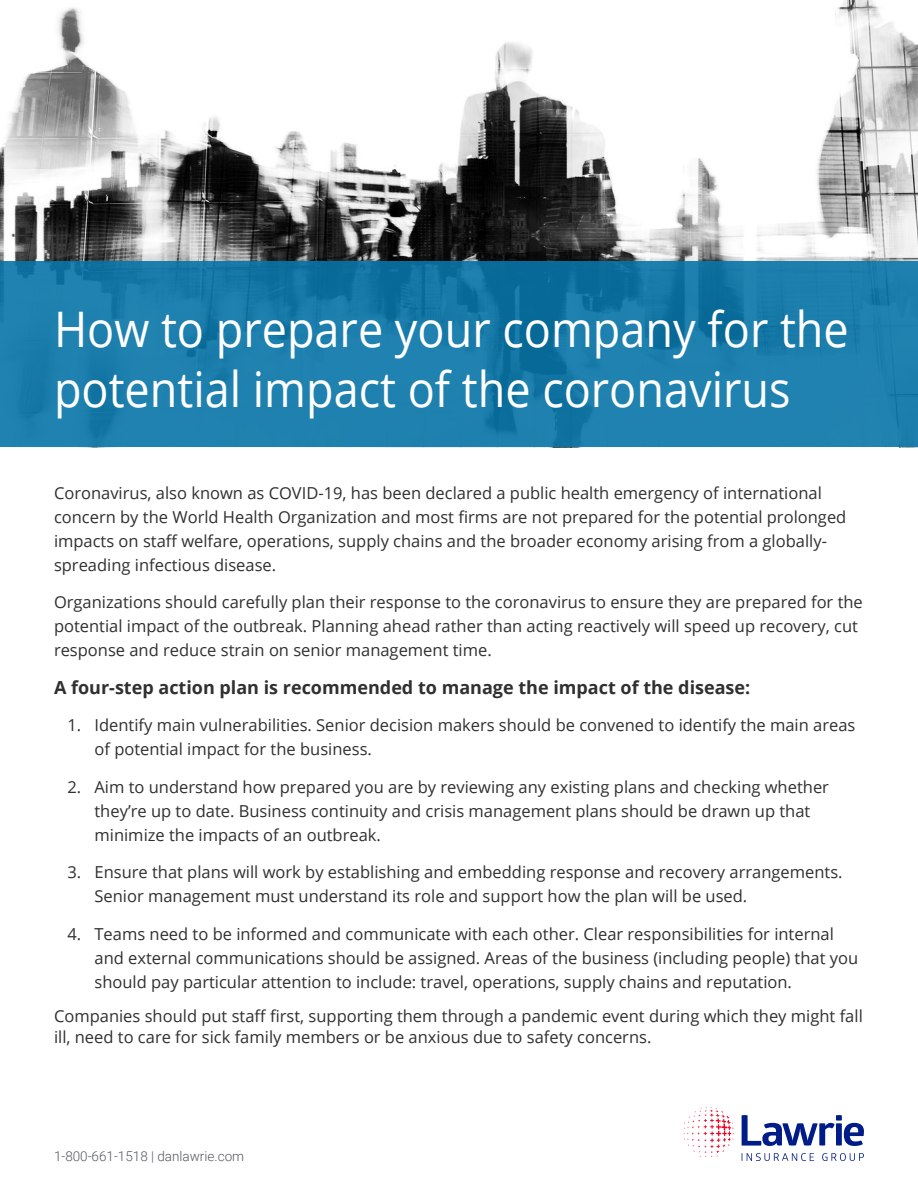
<style>
.page{position:relative;width:918px;height:1188px;background:#fff}
.page>*{position:absolute;margin:0;border:0;box-sizing:border-box;transform-origin:0 0}
.t1{font:49.05px/60px "Open Sans";color:#fff;scale:.92 1}
.t2{font:700 18px "Open Sans";color:#312f30}
.t3{font:16.5px/24px "Open Sans";color:#312f30}
.t4{font:300 13.5px "Roboto";color:#535860}
</style>
<div class="page">
<img style="left:0;top:0;width:918px;height:261px">
<svg style="left:0;top:261px;width:918px;height:186px;background:#1a7ca9"></svg>
<svg style="left:742px;top:1115px;width:122px;height:31px"></svg>
<svg style="left:742px;top:1153px;width:72px;height:8px"></svg>
<svg style="left:822px;top:1153px;width:42px;height:8px"></svg>
<svg style="left:684px;top:1108px;width:50px;height:49px"></svg>
<p class="t1" style="left:54px;top:298px;width:865px">How to prepare your company for the potential impact of the coronavirus</p>
<p class="t3" style="left:54px;top:480px;width:794px">Coronavirus, also known as COVID-19, has been declared a public health emergency of international concern by the World Health Organization and most firms are not prepared for the potential prolonged impacts on staff welfare, operations, supply chains and the broader economy arising from a globally&shy;spreading infectious disease.</p>
<p class="t3" style="left:54px;top:590px;width:810px">Organizations should carefully plan their response to the coronavirus to ensure they are prepared for the potential impact of the outbreak. Planning ahead rather than acting reactively will speed up recovery, cut response and reduce strain on senior management time.</p>
<p class="t2" style="left:54px;top:674px;width:698px">A four-step action plan is recommended to manage the impact of the disease:</p>
<p class="t3" style="left:94px;top:713px;width:762px;text-indent:-27px">1. Identify main vulnerabilities. Senior decision makers should be convened to identify the main areas of potential impact for the business.</p>
<p class="t3" style="left:94px;top:774px;width:736px;text-indent:-27px">2. Aim to understand how prepared you are by reviewing any existing plans and checking whether they’re up to date. Business continuity and crisis management plans should be drawn up that minimize the impacts of an outbreak.</p>
<p class="t3" style="left:94px;top:860px;width:750px;text-indent:-27px">3. Ensure that plans will work by establishing and embedding response and recovery arrangements.<br>Senior management must understand its role and support how the plan will be used.</p>
<p class="t3" style="left:94px;top:921px;width:765px;text-indent:-27px">4. Teams need to be informed and communicate with each other. Clear responsibilities for internal and external communications should be assigned. Areas of the business (including people) that you should pay particular attention to include: travel, operations, supply chains and reputation.</p>
<p class="t3" style="left:54px;top:1005px;width:810px;line-height:21px">Companies should put staff first, supporting them through a pandemic event during which they might fall ill, need to care for sick family members or be anxious due to safety concerns.</p>
<p class="t4" style="left:54px;top:1147px;width:192px">1-800-661-1518 | danlawrie.com</p>
</div>
